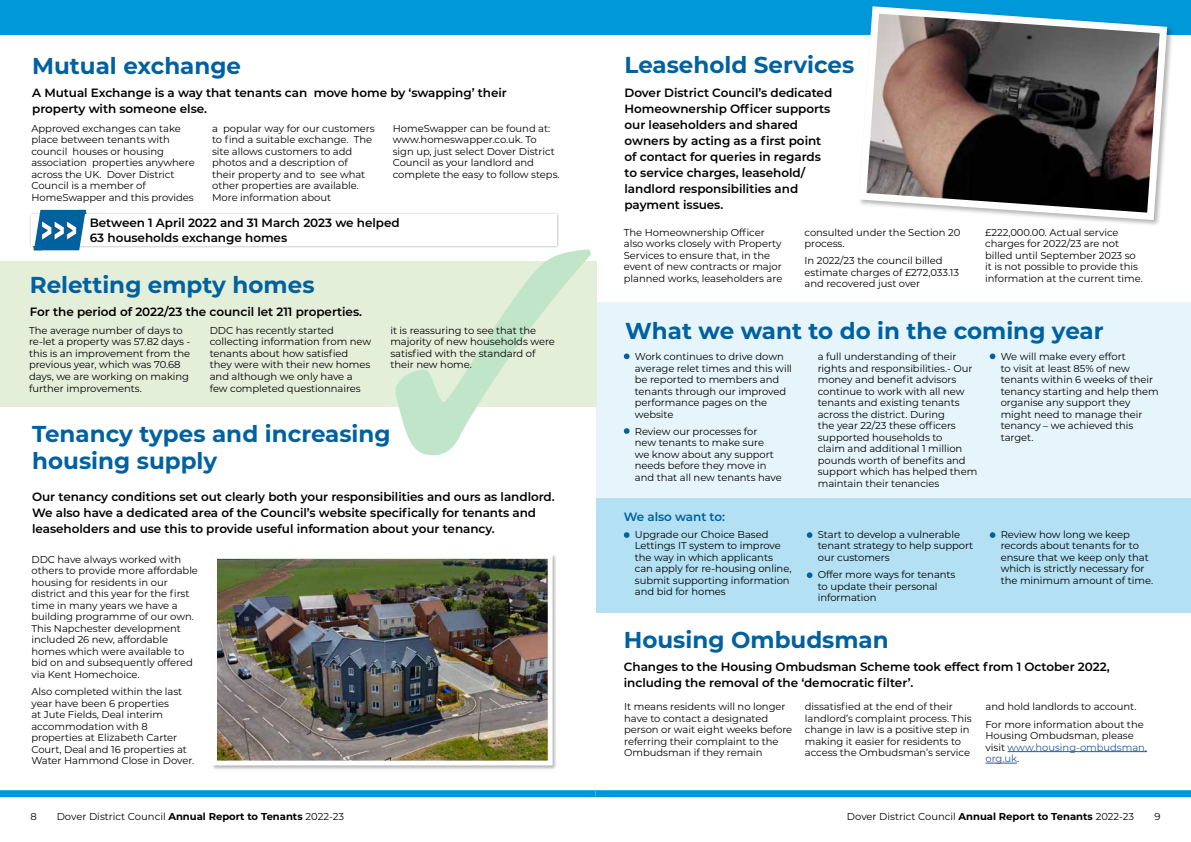
<style>
.page{position:relative;width:1191px;height:842px;background:#fff}
.page>*{position:absolute;margin:0;border:0;box-sizing:border-box;transform-origin:0 0}
.t1{font:900 35.6px "Montserrat";color:#fff;scale:.56 1}
.t2{font:700 23px/27px "Montserrat";color:#0061a1}
.t3{font:600 12px/16px "Montserrat";letter-spacing:-.005em;color:#000}
.t4{font:600 12px "Montserrat";letter-spacing:-.005em;color:#0060a0}
.t5{font:10px/11.5px "Montserrat";letter-spacing:-.005em;color:#000}
.s1{color:#275b9b}
.s2{font-weight:700}
</style>
<div class="page">
<div style="left:0;top:0;width:595px;height:35px;background:#0098d8"></div>
<div style="left:595px;top:0;width:596px;height:35px;background:#0098d8"></div>
<div style="left:0;top:790px;width:595px;height:7px;background:#0098d8"></div>
<div style="left:595px;top:790px;width:596px;height:7px;background:#0098d8"></div>
<div style="left:857px;top:5px;width:317px;height:222px;background:#000;opacity:.3"></div>
<svg style="left:857px;top:5px;width:313px;height:219px"></svg>
<div style="left:596px;top:302px;width:595px;height:218px;background:#e6f5fb"></div>
<div style="left:596px;top:498px;width:595px;height:115px;background:#b3e0f3"></div>
<div style="left:29px;top:213px;width:530px;height:35px;background:#000;opacity:.3"></div>
<div style="left:31px;top:215px;width:526px;height:31px;background:#fff"></div>
<div style="left:21px;top:203px;width:80px;height:49px;background:#000;opacity:.75"></div>
<div style="left:0;top:261px;width:596px;height:146px;background:#e4efda"></div>
<svg style="left:395px;top:249px;width:196px;height:206px"></svg>
<svg style="left:624px;top:353px;width:5px;height:6px"></svg>
<svg style="left:624px;top:428px;width:5px;height:6px"></svg>
<svg style="left:989px;top:353px;width:6px;height:6px"></svg>
<svg style="left:624px;top:532px;width:5px;height:6px"></svg>
<svg style="left:806px;top:532px;width:6px;height:6px"></svg>
<svg style="left:806px;top:572px;width:6px;height:6px"></svg>
<svg style="left:989px;top:532px;width:6px;height:6px"></svg>
<div style="left:211px;top:553px;width:347px;height:217px;background:#000;opacity:.3"></div>
<img style="left:218px;top:560px;width:328px;height:199px">
<div style="left:212px;top:554px;width:340px;height:211px;border:5px solid #fff"></div>
<hr style="left:1007px;top:751px;width:140px;height:1px;background:#275b9b">
<hr style="left:985px;top:763px;width:32px;height:1px;background:#275b9b">
<h2 class="t2" style="left:32px;top:51px;width:210px">Mutual exchange</h2>
<p class="t3" style="left:32px;top:84px;width:476px">A Mutual Exchange is a way that tenants can move home by ‘swapping’ their property with someone else.</p>
<p class="t5" style="left:31px;top:122px;width:165px">Approved exchanges can take place between tenants with council houses or housing association properties anywhere across the UK. Dover District<br>Council is a member of<br>HomeSwapper and this provides</p>
<p class="t5" style="left:212px;top:122px;width:164px">a popular way for our customers to find a suitable exchange. The site allows customers to add photos and a description of<br>their property and to see what other properties are available.<br>More information about</p>
<p class="t5" style="left:393px;top:122px;width:168px">HomeSwapper can be found at: www.homeswapper.co.uk. To sign up, just select Dover District<br>Council as your landlord and complete the easy to follow steps.</p>
<h1 class="t1" style="left:40px;top:203px;width:68px">&gt;&gt;&gt;</h1>
<p class="t3" style="left:90px;top:215px;width:311px;line-height:15px">Between 1 April 2022 and 31 March 2023 we helped<br>63 households exchange homes</p>
<h2 class="t2" style="left:30px;top:270px;width:286px">Reletting empty homes</h2>
<p class="t5" style="left:29px;top:324px;width:163px">The average number of days to re-let a property was 57.82 days - this is an improvement from the previous year, which was 70.68 days, we are working on making further improvements.</p>
<p class="t5" style="left:210px;top:324px;width:163px">DDC has recently started collecting information from new tenants about how satisfied they were with their new homes and although we only have a few completed questionnaires</p>
<p class="t5" style="left:390px;top:324px;width:166px">it is reassuring to see that the majority of new households were satisfied with the standard of their new home.</p>
<p class="t3" style="left:30px;top:303px;width:334px">For the period of 2022/23 the council let 211 properties.</p>
<h2 class="t2" style="left:32px;top:419px;width:360px">Tenancy types and increasing housing supply</h2>
<p class="t3" style="left:32px;top:488px;width:524px">Our tenancy conditions set out clearly both your responsibilities and ours as landlord.<br>We also have a dedicated area of the Council’s website specifically for tenants and leaseholders and use this to provide useful information about your tenancy.</p>
<p class="t5" style="left:31px;top:553px;width:168px">DDC have always worked with others to provide more affordable housing for residents in our district and this year for the first time in many years we have a building programme of our own.<br>This Napchester development included 26 new, affordable homes which were available to bid on and subsequently offered via Kent Homechoice.</p>
<p class="t5" style="left:31px;top:685px;width:164px">Also completed within the last year have been 6 properties<br>at Jute Fields, Deal interim accommodation with 8 properties at Elizabeth Carter<br>Court, Deal and 16 properties at<br>Water Hammond Close in Dover.</p>
<h2 class="t2" style="left:624px;top:50px;width:231px">Leasehold Services</h2>
<p class="t3" style="left:624px;top:84px;width:209px">Dover District Council’s dedicated<br>Homeownership Officer supports our leaseholders and shared owners by acting as a first point of contact for queries in regards to service charges, leasehold/ landlord responsibilities and payment issues.</p>
<p class="t5" style="left:624px;top:226px;width:160px">The Homeownership Officer also works closely with Property<br>Services to ensure that, in the event of new contracts or major planned works, leaseholders are</p>
<p class="t5" style="left:804px;top:226px;width:157px">consulted under the Section 20 process.</p>
<p class="t5" style="left:804px;top:255px;width:156px">In 2022/23 the council billed estimate charges of £272,033.13 and recovered just over</p>
<p class="t5" style="left:985px;top:226px;width:159px">£222,000.00. Actual service charges for 2022/23 are not billed until September 2023 so it is not possible to provide this information at the current time.</p>
<h2 class="t2" style="left:625px;top:316px;width:480px">What we want to do in the coming year</h2>
<p class="t5" style="left:635px;top:350px;width:159px">Work continues to drive down average relet times and this will be reported to members and tenants through our improved performance pages on the website</p>
<p class="t5" style="left:635px;top:425px;width:148px">Review our processes for<br>new tenants to make sure<br>we know about any support needs before they move in and that all new tenants have</p>
<p class="t5" style="left:817px;top:350px;width:161px">a full understanding of their rights and responsibilities.- Our money and benefit advisors continue to work with all new tenants and existing tenants across the district. During<br>the year 22/23 these officers supported households to<br>claim and additional 1 million pounds worth of benefits and support which has helped them maintain their tenancies</p>
<p class="t5" style="left:1000px;top:350px;width:160px">We will make every effort<br>to visit at least 85% of new tenants within 6 weeks of their tenancy starting and help them organise any support they might need to manage their tenancy – we achieved this target.</p>
<p class="t4" style="left:624px;top:508px;width:103px">We also want to:</p>
<p class="t5" style="left:635px;top:528px;width:158px">Upgrade our Choice Based<br>Lettings IT system to improve the way in which applicants can apply for re-housing online, submit supporting information and bid for homes</p>
<p class="t5" style="left:817px;top:528px;width:157px">Start to develop a vulnerable tenant strategy to help support our customers</p>
<p class="t5" style="left:817px;top:568px;width:139px">Offer more ways for tenants to update their personal information</p>
<p class="t5" style="left:1000px;top:528px;width:154px">Review how long we keep records about tenants for to ensure that we keep only that which is strictly necessary for the minimum amount of time.</p>
<h2 class="t2" style="left:624px;top:625px;width:266px">Housing Ombudsman</h2>
<p class="t3" style="left:624px;top:658px;width:487px">Changes to the Housing Ombudsman Scheme took effect from 1 October 2022, including the removal of the ‘democratic filter’.</p>
<p class="t5" style="left:624px;top:701px;width:169px">It means residents will no longer have to contact a designated person or wait eight weeks before referring their complaint to the<br>Ombudsman if they remain</p>
<p class="t5" style="left:805px;top:701px;width:168px">dissatisfied at the end of their landlord’s complaint process. This change in law is a positive step in making it easier for residents to access the Ombudsman’s service</p>
<p class="t5" style="left:985px;top:698px;width:160px;line-height:17.2px">and hold landlords to account.<br>For more information about the</p>
<p class="t5" style="left:985px;top:729px;width:163px">Housing Ombudsman, please visit <span class="s1">www.housing-ombudsman. org.uk</span>.</p>
<p class="t5" style="left:30px;top:811px;width:8px">8</p>
<p class="t5" style="left:57px;top:811px;width:289px">Dover District Council <span class="s2">Annual Report to Tenants</span> 2022-23</p>
<p class="t5" style="left:847px;top:811px;width:289px">Dover District Council <span class="s2">Annual Report to Tenants</span> 2022-23</p>
<p class="t5" style="left:1154px;top:811px;width:8px">9</p>
</div>
